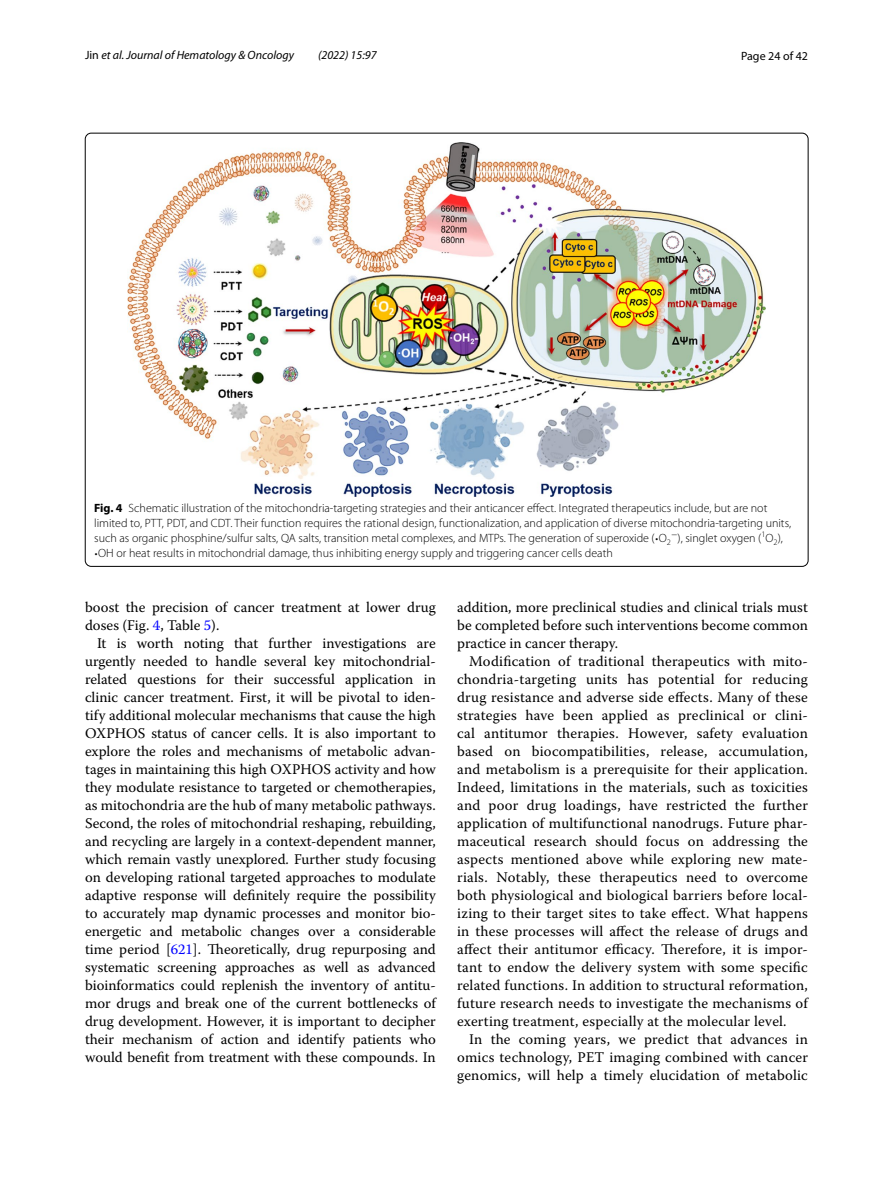
<style>
.page{position:relative;width:893px;height:1187px;background:#fff}
.page>*{position:absolute;margin:0;border:0;box-sizing:border-box;transform-origin:0 0}
.t1{font:14.7px/18px "Warnock Pro";letter-spacing:.005em;color:#000;text-align:justify}
.t2{font:300 12px/15px "Myriad Pro";color:#000}
.t3{font:italic 12px "Myriad Pro";color:#000}
.t4{font:12px "Myriad Pro";color:#000}
.s1{font-style:normal}
.s2{font-weight:700}
.s3{font-family:"SPSMTSYB Bold";font-weight:400}
.s4{color:#00f}
</style>
<div class="page">
<img style="left:128px;top:142px;width:638px;height:354px">
<p class="t3" style="left:85px;top:48px;width:210px"><span class="s1">Jin</span> et al. Journal of Hematology &amp; Oncology</p>
<p class="t3" style="left:318px;top:48px;width:60px">(2022) 15:97</p>
<p class="t4" style="left:741px;top:48px;width:68px">Page 24 of 42</p>
<p class="t2" style="left:94px;top:500px;width:698px"><span class="s2">Fig. 4</span> Schematic illustration of the mitochondria-targeting strategies and their anticancer effect. Integrated therapeutics include, but are not limited to, PTT, PDT, and CDT. Their function requires the rational design, functionalization, and application of diverse mitochondria-targeting units, such as organic phosphine/sulfur salts, QA salts, transition metal complexes, and MTPs. The generation of superoxide (<span class="s3">·</span>O<sub>2</sub><sup>−</sup>), singlet oxygen (<sup>1</sup>O<sub>2</sub>), <span class="s3">·</span>OH or heat results in mitochondrial damage, thus inhibiting energy supply and triggering cancer cells death</p>
<p class="t1" style="left:85px;top:597px;width:352px">boost the precision of cancer treatment at lower drug doses (Fig. <span class="s4">4</span>, Table <span class="s4">5</span>).</p>
<p class="t1" style="left:85px;top:633px;width:352px;text-indent:12px">It is worth noting that further investigations are urgently needed to handle several key mitochondrial&shy;related questions for their successful application in clinic cancer treatment. First, it will be pivotal to iden&shy;tify additional molecular mechanisms that cause the high OXPHOS status of cancer cells. It is also important to explore the roles and mechanisms of metabolic advan&shy;tages in maintaining this high OXPHOS activity and how they modulate resistance to targeted or chemotherapies, as mitochondria are the hub of many metabolic pathways.<br>Second, the roles of mitochondrial reshaping, rebuilding, and recycling are largely in a context-dependent manner, which remain vastly unexplored. Further study focusing on developing rational targeted approaches to modulate adaptive response will definitely require the possibility to accurately map dynamic processes and monitor bio&shy;energetic and metabolic changes over a considerable time period [<span class="s4">621</span>]. Theoretically, drug repurposing and systematic screening approaches as well as advanced bioinformatics could replenish the inventory of antitu&shy;mor drugs and break one of the current bottlenecks of drug development. However, it is important to decipher their mechanism of action and identify patients who would benefit from treatment with these compounds. In</p>
<p class="t1" style="left:457px;top:597px;width:352px">addition, more preclinical studies and clinical trials must be completed before such interventions become common practice in cancer therapy.</p>
<p class="t1" style="left:457px;top:651px;width:352px;text-indent:12px">Modification of traditional therapeutics with mito&shy;chondria-targeting units has potential for reducing drug resistance and adverse side effects. Many of these strategies have been applied as preclinical or clini&shy;cal antitumor therapies. However, safety evaluation based on biocompatibilities, release, accumulation, and metabolism is a prerequisite for their application.<br>Indeed, limitations in the materials, such as toxicities and poor drug loadings, have restricted the further application of multifunctional nanodrugs. Future phar&shy;maceutical research should focus on addressing the aspects mentioned above while exploring new mate&shy;rials. Notably, these therapeutics need to overcome both physiological and biological barriers before local&shy;izing to their target sites to take effect. What happens in these processes will affect the release of drugs and affect their antitumor efficacy. Therefore, it is impor&shy;tant to endow the delivery system with some specific related functions. In addition to structural reformation, future research needs to investigate the mechanisms of exerting treatment, especially at the molecular level.</p>
<p class="t1" style="left:457px;top:1029px;width:352px;text-indent:12px">In the coming years, we predict that advances in omics technology, PET imaging combined with cancer genomics, will help a timely elucidation of metabolic</p>
</div>
